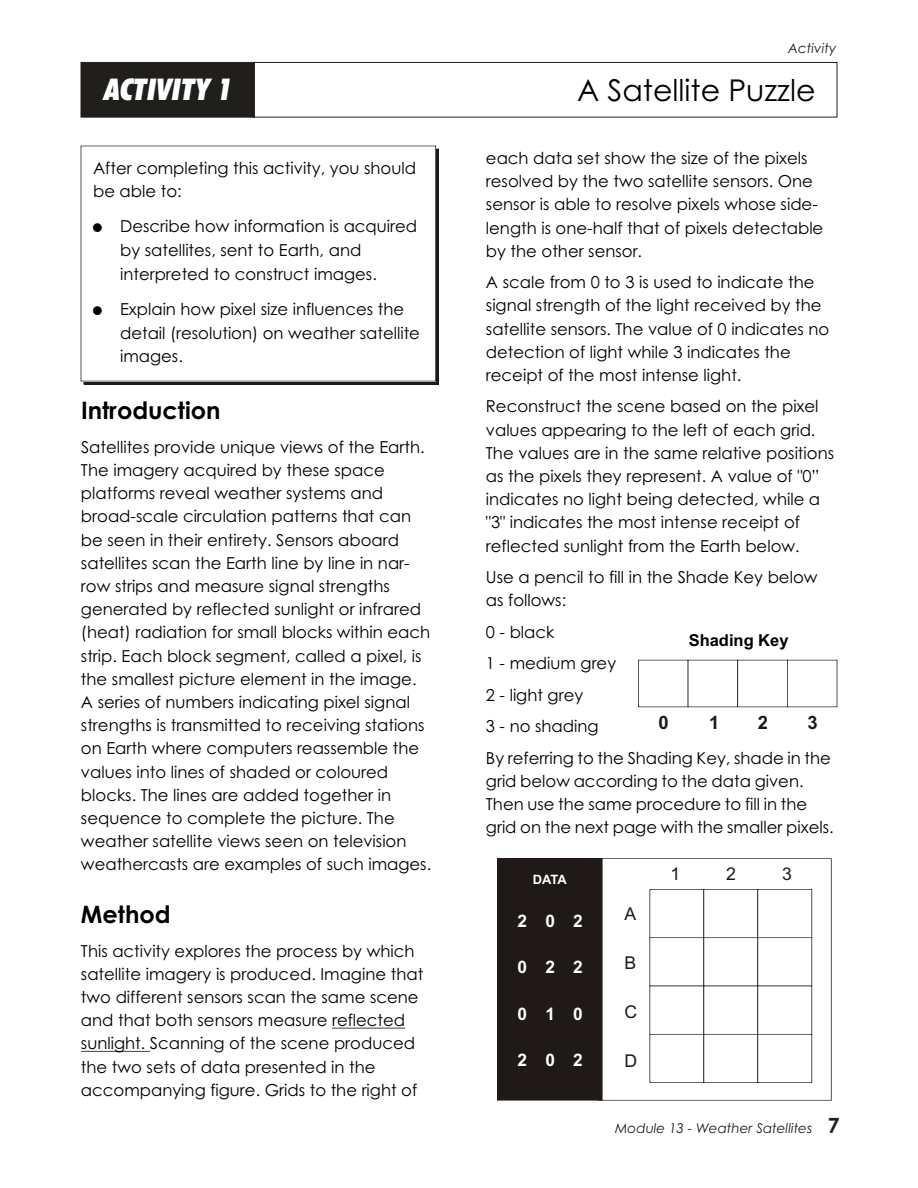
<style>
.page{position:relative;width:918px;height:1188px;background:#fff}
.page>*{position:absolute;margin:0;border:0;box-sizing:border-box;transform-origin:0 0}
.t1{font:30px "Century Gothic";color:#000}
.t2{font:30px "Futura X Blk Cn It BT";color:#fff}
.t3{font:24px "Century Gothic";color:#000}
.t4{font:700 18.45px "Arial";color:#1f1a17}
.t5{font:17.7px "Arial";color:#1f1a17}
.t6{font:700 17.25px "Arial";color:#fff}
.t7{font:16.5px/23.2px "Century Gothic";color:#000}
.t8{font:700 16.5px "Arial";color:#000}
.t9{font:italic 13.5px "Century Gothic";color:#211f1c}
.t10{font:700 12.9px "Arial";color:#fff}
.s1{font-style:normal;font-size:21px}
</style>
<div class="page">
<hr style="left:332px;top:1028px;width:73px;height:1px;background:#000">
<hr style="left:81px;top:1051px;width:69px;height:1px;background:#000">
<hr style="left:84px;top:384px;width:355px;height:1px;background:#1f1a17">
<hr style="left:438px;top:149px;width:1px;height:235px;background:#1f1a17">
<hr style="left:81px;top:381px;width:355px;height:1px;background:#1f1a17">
<hr style="left:435px;top:146px;width:1px;height:235px;background:#1f1a17">
<hr style="left:81px;top:146px;width:355px;height:1px;background:#1f1a17">
<hr style="left:81px;top:146px;width:1px;height:235px;background:#1f1a17">
<div style="left:253px;top:62px;width:584px;height:55px;background:#fff;border:1px solid #211f1c"></div>
<div style="left:81px;top:62px;width:174px;height:55px;background:#211f1c"></div>
<hr style="left:638px;top:660px;width:50px;height:1px;background:#1f1a17">
<hr style="left:638px;top:707px;width:50px;height:1px;background:#1f1a17">
<hr style="left:638px;top:660px;width:1px;height:47px;background:#1f1a17">
<hr style="left:688px;top:660px;width:50px;height:1px;background:#1f1a17">
<hr style="left:688px;top:707px;width:50px;height:1px;background:#1f1a17">
<hr style="left:688px;top:660px;width:1px;height:47px;background:#1f1a17">
<hr style="left:738px;top:660px;width:49px;height:1px;background:#1f1a17">
<hr style="left:738px;top:707px;width:49px;height:1px;background:#1f1a17">
<hr style="left:737px;top:660px;width:1px;height:47px;background:#1f1a17">
<hr style="left:787px;top:660px;width:50px;height:1px;background:#1f1a17">
<hr style="left:837px;top:660px;width:1px;height:47px;background:#1f1a17">
<hr style="left:787px;top:707px;width:50px;height:1px;background:#1f1a17">
<hr style="left:787px;top:660px;width:1px;height:47px;background:#1f1a17">
<hr style="left:598px;top:858px;width:233px;height:1px;background:#1f1a17">
<hr style="left:831px;top:859px;width:1px;height:241px;background:#1f1a17">
<hr style="left:598px;top:1100px;width:233px;height:1px;background:#1f1a17">
<div style="left:497px;top:859px;width:105px;height:241px;background:#1f1a17"></div>
<hr style="left:497px;top:858px;width:105px;height:1px;background:#1f1a17">
<hr style="left:602px;top:859px;width:1px;height:241px;background:#1f1a17">
<hr style="left:497px;top:1100px;width:105px;height:1px;background:#1f1a17">
<hr style="left:650px;top:889px;width:54px;height:1px;background:#1f1a17">
<hr style="left:649px;top:889px;width:1px;height:49px;background:#1f1a17">
<hr style="left:650px;top:937px;width:54px;height:1px;background:#1f1a17">
<hr style="left:649px;top:938px;width:1px;height:48px;background:#1f1a17">
<hr style="left:650px;top:986px;width:54px;height:1px;background:#1f1a17">
<hr style="left:649px;top:986px;width:1px;height:48px;background:#1f1a17">
<hr style="left:650px;top:1034px;width:54px;height:1px;background:#1f1a17">
<hr style="left:650px;top:1082px;width:54px;height:1px;background:#1f1a17">
<hr style="left:649px;top:1034px;width:1px;height:49px;background:#1f1a17">
<hr style="left:704px;top:889px;width:54px;height:1px;background:#1f1a17">
<hr style="left:703px;top:889px;width:1px;height:49px;background:#1f1a17">
<hr style="left:704px;top:937px;width:54px;height:1px;background:#1f1a17">
<hr style="left:703px;top:938px;width:1px;height:48px;background:#1f1a17">
<hr style="left:704px;top:986px;width:54px;height:1px;background:#1f1a17">
<hr style="left:703px;top:986px;width:1px;height:48px;background:#1f1a17">
<hr style="left:704px;top:1034px;width:54px;height:1px;background:#1f1a17">
<hr style="left:704px;top:1082px;width:54px;height:1px;background:#1f1a17">
<hr style="left:703px;top:1034px;width:1px;height:49px;background:#1f1a17">
<hr style="left:758px;top:889px;width:54px;height:1px;background:#1f1a17">
<hr style="left:811px;top:889px;width:1px;height:49px;background:#1f1a17">
<hr style="left:757px;top:889px;width:1px;height:49px;background:#1f1a17">
<hr style="left:758px;top:937px;width:54px;height:1px;background:#1f1a17">
<hr style="left:811px;top:938px;width:1px;height:48px;background:#1f1a17">
<hr style="left:757px;top:938px;width:1px;height:48px;background:#1f1a17">
<hr style="left:758px;top:986px;width:54px;height:1px;background:#1f1a17">
<hr style="left:811px;top:986px;width:1px;height:48px;background:#1f1a17">
<hr style="left:757px;top:986px;width:1px;height:48px;background:#1f1a17">
<hr style="left:758px;top:1034px;width:54px;height:1px;background:#1f1a17">
<hr style="left:811px;top:1034px;width:1px;height:49px;background:#1f1a17">
<hr style="left:758px;top:1082px;width:54px;height:1px;background:#1f1a17">
<hr style="left:757px;top:1034px;width:1px;height:49px;background:#1f1a17">
<p class="t9" style="left:788px;top:43px;width:49px">Activity</p>
<h1 class="t2" style="left:105px;top:78px;width:129px">ACTIVITY 1</h1>
<h1 class="t1" style="left:577px;top:78px;width:240px">A Satellite Puzzle</h1>
<p class="t7" style="left:93px;top:157px;width:324px">After completing this activity, you should be able to:</p>
<p class="t7" style="left:120px;top:216px;width:299px">Describe how information is acquired by satellites, sent to Earth, and interpreted to construct images.</p>
<p class="t7" style="left:120px;top:299px;width:301px">Explain how pixel size influences the detail (resolution) on weather satellite images.</p>
<h2 class="t3" style="left:81px;top:401px;width:141px">Introduction</h2>
<p class="t7" style="left:486px;top:148px;width:339px">each data set show the size of the pixels resolved by the two satellite sensors. One sensor is able to resolve pixels whose side&shy;length is one-half that of pixels detectable by the other sensor.</p>
<p class="t7" style="left:486px;top:272px;width:345px">A scale from 0 to 3 is used to indicate the signal strength of the light received by the satellite sensors. The value of 0 indicates no detection of light while 3 indicates the receipt of the most intense light.</p>
<p class="t7" style="left:486px;top:396px;width:334px">Reconstruct the scene based on the pixel</p>
<p class="t7" style="left:486px;top:420px;width:331px">values appearing to the left of each grid.</p>
<p class="t7" style="left:81px;top:437px;width:345px">Satellites provide unique views of the Earth.</p>
<p class="t7" style="left:486px;top:443px;width:350px">The values are in the same relative positions</p>
<p class="t7" style="left:81px;top:460px;width:305px">The imagery acquired by these space</p>
<p class="t7" style="left:486px;top:466px;width:335px">as the pixels they represent. A value of "0”</p>
<p class="t7" style="left:81px;top:483px;width:304px">platforms reveal weather systems and</p>
<p class="t7" style="left:486px;top:489px;width:336px">indicates no light being detected, while a</p>
<p class="t7" style="left:81px;top:506px;width:332px">broad-scale circulation patterns that can</p>
<p class="t7" style="left:486px;top:512px;width:316px">"3" indicates the most intense receipt of</p>
<p class="t7" style="left:81px;top:530px;width:320px">be seen in their entirety. Sensors aboard</p>
<p class="t7" style="left:486px;top:536px;width:315px">reflected sunlight from the Earth below.</p>
<p class="t7" style="left:81px;top:553px;width:330px">satellites scan the Earth line by line in nar-</p>
<p class="t7" style="left:486px;top:567px;width:333px">Use a pencil to fill in the Shade Key below</p>
<p class="t7" style="left:81px;top:576px;width:310px">row strips and measure signal strengths</p>
<p class="t7" style="left:486px;top:590px;width:82px">as follows:</p>
<p class="t7" style="left:81px;top:599px;width:351px">generated by reflected sunlight or infrared (heat) radiation for small blocks within each</p>
<p class="t7" style="left:486px;top:622px;width:70px">0 - black</p>
<p class="t8" style="left:689px;top:634px;width:101px">Shading Key</p>
<p class="t7" style="left:81px;top:646px;width:342px">strip. Each block segment, called a pixel, is</p>
<p class="t7" style="left:486px;top:653px;width:132px">1 - medium grey</p>
<p class="t7" style="left:81px;top:669px;width:337px">the smallest picture element in the image.</p>
<p class="t7" style="left:486px;top:685px;width:99px">2 - light grey</p>
<p class="t7" style="left:81px;top:692px;width:345px">A series of numbers indicating pixel signal strengths is transmitted to receiving stations</p>
<p class="t4" style="left:659px;top:715px;width:12px">0</p>
<p class="t4" style="left:709px;top:715px;width:12px">1</p>
<p class="t4" style="left:758px;top:715px;width:12px">2</p>
<p class="t4" style="left:807px;top:715px;width:12px">3</p>
<p class="t7" style="left:486px;top:716px;width:114px">3 - no shading</p>
<p class="t7" style="left:81px;top:738px;width:340px">on Earth where computers reassemble the</p>
<p class="t7" style="left:81px;top:762px;width:309px">values into lines of shaded or coloured</p>
<p class="t7" style="left:81px;top:785px;width:312px">blocks. The lines are added together in</p>
<p class="t7" style="left:81px;top:808px;width:315px">sequence to complete the picture. The</p>
<p class="t7" style="left:81px;top:831px;width:352px">weather satellite views seen on television weathercasts are examples of such images.</p>
<h2 class="t3" style="left:81px;top:905px;width:91px">Method</h2>
<p class="t7" style="left:81px;top:941px;width:344px">This activity explores the process by which satellite imagery is produced. Imagine that two different sensors scan the same scene and that both sensors measure reflected sunlight. Scanning of the scene produced the two sets of data presented in the accompanying figure. Grids to the right of</p>
<p class="t7" style="left:486px;top:747px;width:347px">By referring to the Shading Key, shade in the</p>
<p class="t7" style="left:486px;top:771px;width:319px">grid below according to the data given.</p>
<p class="t7" style="left:486px;top:794px;width:323px">Then use the same procedure to fill in the</p>
<p class="t7" style="left:486px;top:817px;width:349px">grid on the next page with the smaller pixels.</p>
<p class="t10" style="left:533px;top:874px;width:35px">DATA</p>
<p class="t6" style="left:517px;top:914px;width:11px">2</p>
<p class="t6" style="left:517px;top:961px;width:11px">0</p>
<p class="t6" style="left:517px;top:1007px;width:11px">0</p>
<p class="t6" style="left:517px;top:1053px;width:11px">2</p>
<p class="t6" style="left:545px;top:914px;width:11px">0</p>
<p class="t6" style="left:545px;top:961px;width:11px">2</p>
<p class="t6" style="left:545px;top:1007px;width:11px">1</p>
<p class="t6" style="left:545px;top:1053px;width:11px">0</p>
<p class="t6" style="left:573px;top:914px;width:11px">2</p>
<p class="t6" style="left:573px;top:961px;width:11px">2</p>
<p class="t6" style="left:573px;top:1007px;width:11px">0</p>
<p class="t6" style="left:573px;top:1053px;width:11px">2</p>
<p class="t5" style="left:625px;top:907px;width:13px">A</p>
<p class="t5" style="left:625px;top:956px;width:13px">B</p>
<p class="t5" style="left:625px;top:1005px;width:14px">C</p>
<p class="t5" style="left:625px;top:1054px;width:14px">D</p>
<p class="t5" style="left:670px;top:867px;width:11px">1</p>
<p class="t5" style="left:726px;top:867px;width:11px">2</p>
<p class="t5" style="left:782px;top:867px;width:11px">3</p>
<p class="t9" style="left:615px;top:1123px;width:226px">Module 13 - Weather Satellites <span class="s1">7</span></p>
</div>
